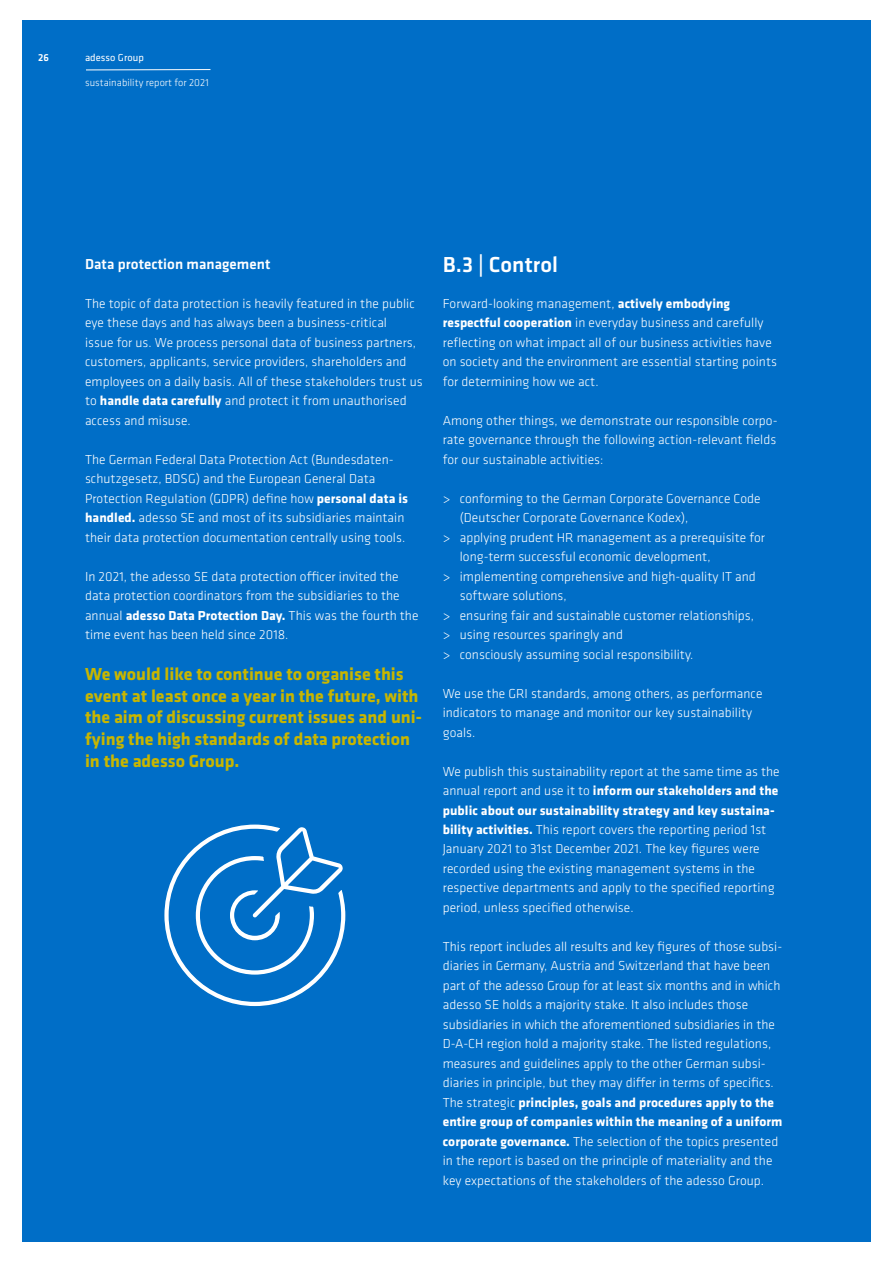
<style>
.page{position:relative;width:893px;height:1263px;background:#fff}
.page>*{position:absolute;margin:0;border:0;box-sizing:border-box;transform-origin:0 0}
.t1{font:500 22.5px "Klavika";letter-spacing:.005em;color:#fff}
.t2{font:700 18px/21.6px "Klavika";color:#c8b600}
.t3{font:500 15px "Klavika";letter-spacing:.005em;color:#fff}
.t4{font:300 13.5px/19.5px "Klavika";letter-spacing:.005em;color:#fff}
.t5{font:300 10.5px "Klavika";letter-spacing:.005em;color:#fff}
.t6{font:10.5px "Klavika";letter-spacing:.005em;color:#fff}
.t7{font:500 10.5px "Klavika";color:#fff}
.s1{font-weight:700}
</style>
<div class="page">
<div style="left:22px;top:21px;width:849px;height:1221px;background:#006ec7"></div>
<hr style="left:86px;top:69px;width:124px;height:1px;background:#fff">
<svg style="left:164px;top:824px;width:182px;height:183px"></svg>
<p class="t7" style="left:38px;top:52px;width:12px">26</p>
<p class="t6" style="left:85px;top:52px;width:60px">adesso Group</p>
<p class="t5" style="left:85px;top:76px;width:125px">sustainability report for 2021</p>
<p class="t3" style="left:85px;top:255px;width:187px">Data protection management</p>
<p class="t4" style="left:85px;top:294px;width:339px">The topic of data protection is heavily featured in the public eye these days and has always been a business-critical<br>issue for us. We process personal data of business partners, customers, applicants, service providers, shareholders and employees on a daily basis. All of these stakeholders trust us to <span class="s1">handle data carefully</span> and protect it from unauthorised access and misuse.</p>
<p class="t4" style="left:85px;top:449px;width:324px">The German Federal Data Protection Act (Bundesdaten&shy;schutzgesetz, BDSG) and the European General Data Protection Regulation (GDPR) define how <span class="s1">personal data is handled.</span> adesso SE and most of its subsidiaries maintain their data protection documentation centrally using tools.</p>
<p class="t4" style="left:85px;top:566px;width:335px">In 2021, the adesso SE data protection officer invited the data protection coordinators from the subsidiaries to the annual <span class="s1">adesso Data Protection Day.</span> This was the fourth the time event has been held since 2018.</p>
<h2 class="t2" style="left:85px;top:664px;width:338px">We would like to continue to organise this event at least once a year in the future, with the aim of discussing current issues and uni&shy;fying the high standards of data protection in the adesso Group.</h2>
<h1 class="t1" style="left:443px;top:252px;width:117px">B.3 | Control</h1>
<p class="t4" style="left:443px;top:294px;width:336px">Forward-looking management, <span class="s1">actively embodying respectful cooperation</span> in everyday business and carefully reflecting on what impact all of our business activities have on society and the environment are essential starting points for determining how we act.</p>
<p class="t4" style="left:443px;top:411px;width:336px;text-align:justify">Among other things, we demonstrate our responsible corpo&shy;rate governance through the following action-relevant fields for our sustainable activities:</p>
<p class="t4" style="left:443px;top:488px;width:319px">&gt; conforming to the German Corporate Governance Code</p>
<p class="t4" style="left:460px;top:508px;width:230px">(Deutscher Corporate Governance Kodex),</p>
<p class="t4" style="left:443px;top:527px;width:324px">&gt; applying prudent HR management as a prerequisite for</p>
<p class="t4" style="left:460px;top:547px;width:252px">long-term successful economic development,</p>
<p class="t4" style="left:443px;top:566px;width:315px">&gt; implementing comprehensive and high-quality IT and</p>
<p class="t4" style="left:460px;top:586px;width:109px">software solutions,</p>
<p class="t4" style="left:443px;top:605px;width:313px">&gt; ensuring fair and sustainable customer relationships,</p>
<p class="t4" style="left:443px;top:625px;width:182px">&gt; using resources sparingly and</p>
<p class="t4" style="left:443px;top:644px;width:252px">&gt; consciously assuming social responsibility.</p>
<p class="t4" style="left:443px;top:683px;width:321px">We use the GRI standards, among others, as performance indicators to manage and monitor our key sustainability goals.</p>
<p class="t4" style="left:443px;top:761px;width:338px">We publish this sustainability report at the same time as the annual report and use it to <span class="s1">inform our stakeholders and the public about our sustainability strategy and key sustaina&shy;bility activities.</span> This report covers the reporting period 1st January 2021 to 31st December 2021. The key figures were recorded using the existing management systems in the respective departments and apply to the specified reporting period, unless specified otherwise.</p>
<p class="t4" style="left:443px;top:937px;width:341px">This report includes all results and key figures of those subsi&shy;diaries in Germany, Austria and Switzerland that have been part of the adesso Group for at least six months and in which adesso SE holds a majority stake. It also includes those subsidiaries in which the aforementioned subsidiaries in the D-A-CH region hold a majority stake. The listed regulations, measures and guidelines apply to the other German subsi&shy;diaries in principle, but they may differ in terms of specifics.<br>The strategic <span class="s1">principles, goals and procedures apply to the entire group of companies within the meaning of a uniform corporate governance.</span> The selection of the topics presented in the report is based on the principle of materiality and the key expectations of the stakeholders of the adesso Group.</p>
</div>
